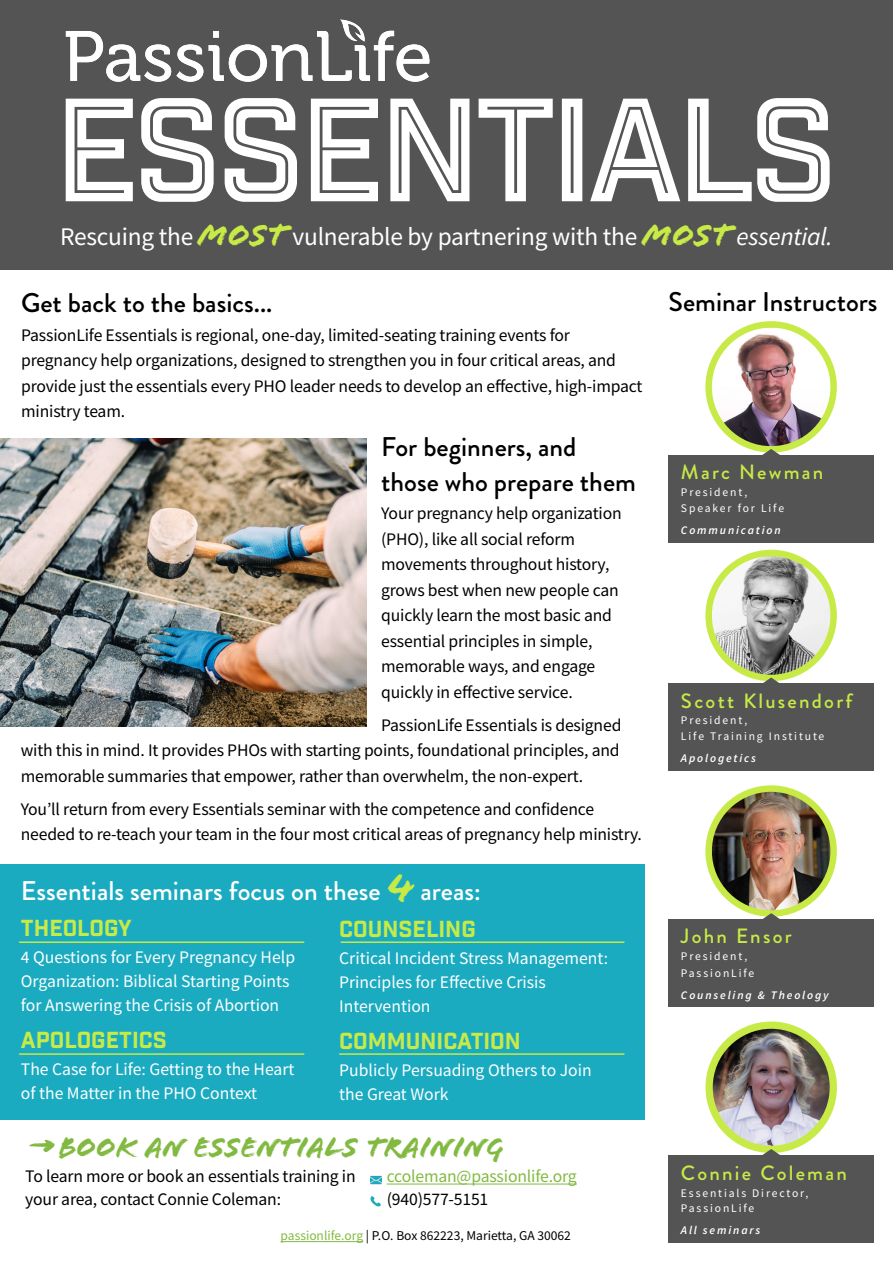
<style>
.page{position:relative;width:893px;height:1263px;background:#fff}
.page>*{position:absolute;margin:0;border:0;box-sizing:border-box;transform-origin:0 0}
.t1{font:142.5px "Industry Inc Inline";letter-spacing:-.04em;color:#fff}
.t2{font:30px "Flood Std";color:#82ba41}
.t3{font:500 27px/34.5px "Brandon Grotesque";color:#000}
.t4{font:500 27px "Brandon Grotesque";color:#fff}
.t5{font:25.35px "Source Sans Pro";letter-spacing:-.01em;color:#fff}
.t6{font:22.5px "Industry Inc Base";color:#c7ea46}
.t7{font:500 20.7px "Brandon Grotesque";letter-spacing:.11em;color:#c7ea46}
.t8{font:17.7px/25.5px "Source Sans Pro";letter-spacing:-.01em;color:#000}
.t9{font:17.7px/24px "Source Sans Pro";color:#fff}
.t10{font:17.7px "Source Sans Pro";letter-spacing:-.01em;color:#82ba41}
.t11{font:13.5px "Source Sans Pro";color:#000}
.t12{font:11.7px/15.5px "Source Sans Pro";letter-spacing:.16em;color:#fff}
.t13{font:italic 600 11.7px "Source Sans Pro";letter-spacing:.16em;color:#fff}
.s1{font-family:"Flood Std";font-size:33.9px;color:#c7ea46}
.s2{font-style:italic}
.s3{font-family:"Flood Std";font-weight:400;font-size:40.5px;color:#c7ea46}
.s4{color:#82ba41}
</style>
<div class="page">
<div style="left:0;top:865px;width:644px;height:255px;background:#1babc1"></div>
<hr style="left:281px;top:1241px;width:82px;height:1px;background:#82ba41">
<svg style="left:370px;top:1196px;width:11px;height:10px"></svg>
<svg style="left:370px;top:1175px;width:12px;height:10px"></svg>
<img style="left:712px;top:556px;width:121px;height:121px">
<div style="left:705px;top:550px;width:132px;height:131px;border:6px solid #c7ea46;border-radius:50%"></div>
<svg style="left:731px;top:677px;width:80px;height:7px"></svg>
<div style="left:669px;top:684px;width:205px;height:87px;background:#545454"></div>
<img style="left:712px;top:788px;width:118px;height:125px">
<div style="left:705px;top:785px;width:132px;height:132px;border:6px solid #c7ea46;border-radius:50%"></div>
<svg style="left:749px;top:913px;width:44px;height:6px"></svg>
<div style="left:669px;top:919px;width:205px;height:88px;background:#545454"></div>
<img style="left:713px;top:1029px;width:120px;height:120px">
<div style="left:705px;top:1021px;width:132px;height:132px;border:7px solid #c7ea46;border-radius:50%"></div>
<svg style="left:749px;top:1149px;width:45px;height:6px"></svg>
<div style="left:669px;top:1155px;width:205px;height:87px;background:#545454"></div>
<img style="left:712px;top:328px;width:118px;height:118px">
<div style="left:705px;top:321px;width:132px;height:132px;border:6px solid #c7ea46;border-radius:50%"></div>
<svg style="left:750px;top:449px;width:43px;height:6px"></svg>
<div style="left:669px;top:455px;width:205px;height:87px;background:#545454"></div>
<div style="left:0;top:0;width:893px;height:269px;background:#545454"></div>
<img style="left:65px;top:19px;width:365px;height:63px">
<img style="left:0;top:438px;width:366px;height:288px">
<hr style="left:387px;top:1183px;width:190px;height:1px;background:#82ba41">
<hr style="left:19px;top:941px;width:285px;height:2px;background:#c7ea46">
<hr style="left:19px;top:1053px;width:285px;height:2px;background:#c7ea46">
<hr style="left:341px;top:941px;width:283px;height:2px;background:#c7ea46">
<hr style="left:339px;top:1053px;width:285px;height:2px;background:#c7ea46">
<h1 class="t1" style="left:54px;top:64px;width:785px">ESSENTIALS</h1>
<h3 class="t5" style="left:60px;top:221px;width:774px">Rescuing the <span class="s1">MOST</span> vulnerable by partnering with the <span class="s1">MOST</span> <span class="s2">essential.</span></h3>
<h3 class="t3" style="left:21px;top:286px;width:253px">Get back to the basics...</h3>
<p class="t8" style="left:21px;top:322px;width:623px">PassionLife Essentials is regional, one-day, limited-seating training events for pregnancy help organizations, designed to strengthen you in four critical areas, and provide just the essentials every PHO leader needs to develop an effective, high-impact ministry team.</p>
<h3 class="t3" style="left:381px;top:430px;width:256px">For beginners, and those who prepare them</h3>
<p class="t8" style="left:381px;top:500px;width:242px">Your pregnancy help organization (PHO), like all social reform movements throughout history, grows best when new people can quickly learn the most basic and essential principles in simple, memorable ways, and engage quickly in effective service.</p>
<p class="t8" style="left:21px;top:712px;width:602px;text-align:justify;text-indent:360px">PassionLife Essentials is designed with this in mind. It provides PHOs with starting points, foundational principles, and memorable summaries that empower, rather than overwhelm, the non-expert.</p>
<p class="t8" style="left:21px;top:796px;width:623px">You’ll return from every Essentials seminar with the competence and confidence needed to re-teach your team in the four most critical areas of pregnancy help ministry.</p>
<h3 class="t4" style="left:21px;top:872px;width:461px">Essentials seminars focus on these <span class="s3">4</span> areas:</h3>
<p class="t6" style="left:21px;top:915px;width:112px">THEOLOGY</p>
<p class="t9" style="left:21px;top:945px;width:276px">4 Questions for Every Pregnancy Help<br>Organization: Biblical Starting Points for Answering the Crisis of Abortion</p>
<p class="t6" style="left:21px;top:1027px;width:147px">APOLOGETICS</p>
<p class="t9" style="left:21px;top:1057px;width:275px">The Case for Life: Getting to the Heart of the Matter in the PHO Context</p>
<p class="t6" style="left:339px;top:916px;width:138px">COUNSELING</p>
<p class="t9" style="left:339px;top:946px;width:270px">Critical Incident Stress Management:<br>Principles for Effective Crisis<br>Intervention</p>
<p class="t6" style="left:339px;top:1028px;width:183px">COMMUNICATION</p>
<p class="t9" style="left:339px;top:1058px;width:254px">Publicly Persuading Others to Join the Great Work</p>
<h2 class="t2" style="left:58px;top:1130px;width:447px">BOOK AN ESSENTIALS TRAINING</h2>
<p class="t8" style="left:25px;top:1165px;width:332px;line-height:22.5px">To learn more or book an essentials training in your area, contact Connie Coleman:</p>
<p class="t10" style="left:387px;top:1165px;width:191px">ccoleman@passionlife.org</p>
<p class="t8" style="left:387px;top:1186px;width:103px">(940)577-5151</p>
<p class="t11" style="left:281px;top:1227px;width:292px"><span class="s4">passionlife.org</span> | P.O. Box 862223, Marietta, GA 30062</p>
<h3 class="t3" style="left:668px;top:285px;width:211px">Seminar Instructors</h3>
<p class="t7" style="left:681px;top:458px;width:144px">Marc Newman</p>
<p class="t12" style="left:681px;top:484px;width:105px">President,<br>Speaker for Life</p>
<p class="t13" style="left:681px;top:522px;width:101px">Communication</p>
<p class="t7" style="left:681px;top:686px;width:173px">Scott Klusendorf</p>
<p class="t12" style="left:681px;top:713px;width:145px">President,<br>Life Training Institute</p>
<p class="t13" style="left:681px;top:750px;width:76px">Apologetics</p>
<p class="t7" style="left:681px;top:922px;width:112px">John Ensor</p>
<p class="t12" style="left:681px;top:947px;width:75px;line-height:16.8px">President,<br>PassionLife</p>
<p class="t13" style="left:681px;top:987px;width:149px">Counseling &amp; Theology</p>
<p class="t7" style="left:681px;top:1158px;width:168px">Connie Coleman</p>
<p class="t12" style="left:681px;top:1185px;width:129px">Essentials Director,<br>PassionLife</p>
<p class="t13" style="left:681px;top:1222px;width:81px">All seminars</p>
</div>
